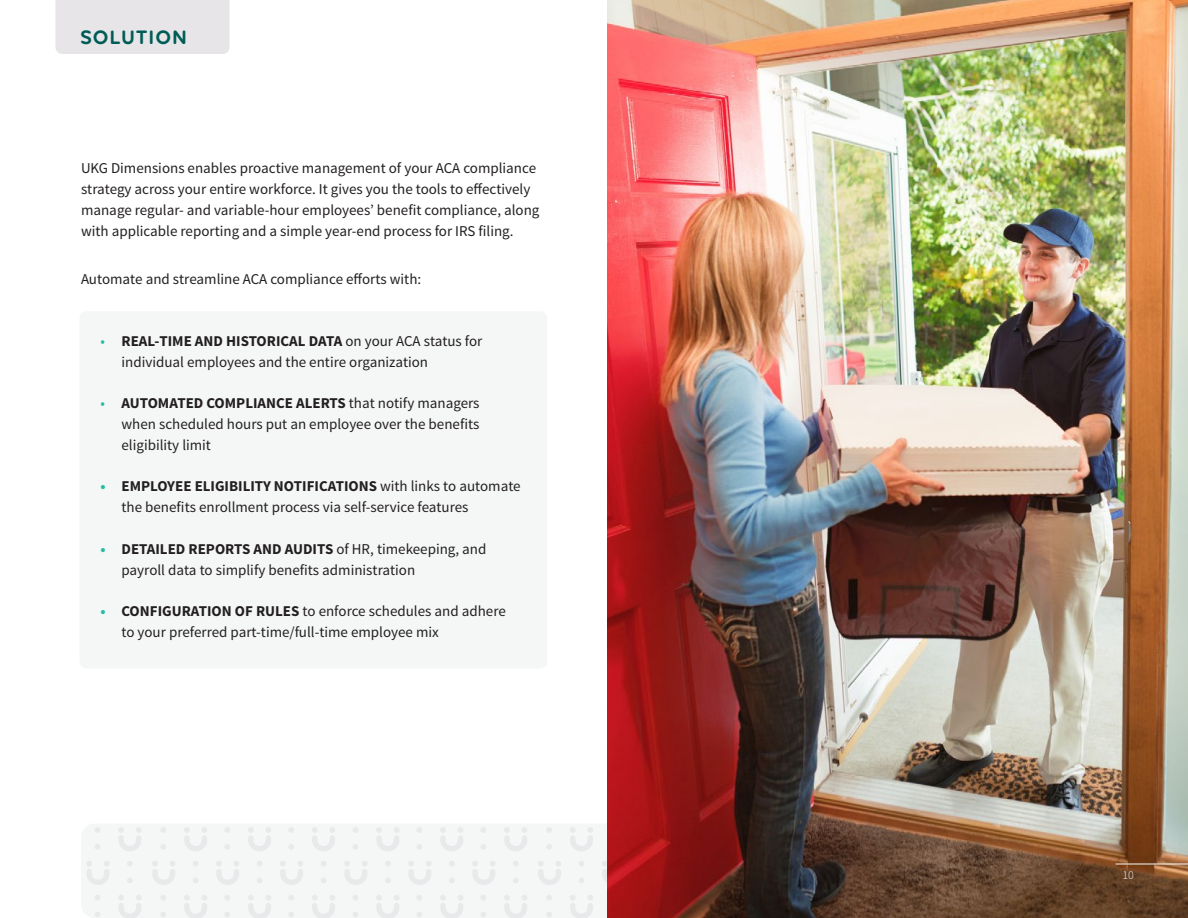
<style>
.page{position:relative;width:1188px;height:918px;background:#fff}
.page>*{position:absolute;margin:0;border:0;box-sizing:border-box;transform-origin:0 0}
.Section_header{font:600 21px "Volte Rounded";letter-spacing:.05em;color:#005c57}
.text{font:15px/21px "Source Sans Pro";color:#231f20}
.Page_number{font:300 12px "Source Sans Pro";color:#f5f7f7}
.s1{color:#24bca4}
.s2{font-weight:700}
.s3{font-weight:700;color:#24bca4}
</style>
<div class="page">
<div style="left:88px;top:824px;width:520px;height:94px;background:#f5f7f7"></div>
<svg style="left:95px;top:844px;width:5px;height:6px"></svg>
<svg style="left:95px;top:827px;width:5px;height:6px"></svg>
<svg style="left:127px;top:878px;width:6px;height:5px"></svg>
<svg style="left:127px;top:861px;width:6px;height:6px"></svg>
<svg style="left:86px;top:861px;width:24px;height:24px"></svg>
<svg style="left:118px;top:827px;width:24px;height:24px"></svg>
<svg style="left:160px;top:844px;width:6px;height:6px"></svg>
<svg style="left:160px;top:827px;width:6px;height:6px"></svg>
<svg style="left:224px;top:844px;width:6px;height:6px"></svg>
<svg style="left:224px;top:827px;width:6px;height:6px"></svg>
<svg style="left:288px;top:844px;width:6px;height:6px"></svg>
<svg style="left:288px;top:827px;width:6px;height:6px"></svg>
<svg style="left:152px;top:861px;width:23px;height:24px"></svg>
<svg style="left:321px;top:878px;width:6px;height:5px"></svg>
<svg style="left:321px;top:861px;width:6px;height:6px"></svg>
<svg style="left:193px;top:878px;width:6px;height:5px"></svg>
<svg style="left:193px;top:861px;width:6px;height:6px"></svg>
<svg style="left:216px;top:861px;width:23px;height:24px"></svg>
<svg style="left:257px;top:878px;width:6px;height:5px"></svg>
<svg style="left:257px;top:861px;width:6px;height:6px"></svg>
<svg style="left:280px;top:861px;width:23px;height:24px"></svg>
<svg style="left:184px;top:827px;width:23px;height:24px"></svg>
<svg style="left:248px;top:827px;width:23px;height:24px"></svg>
<svg style="left:312px;top:827px;width:23px;height:24px"></svg>
<svg style="left:353px;top:844px;width:5px;height:6px"></svg>
<svg style="left:353px;top:827px;width:5px;height:6px"></svg>
<svg style="left:417px;top:844px;width:5px;height:6px"></svg>
<svg style="left:417px;top:827px;width:5px;height:6px"></svg>
<svg style="left:480px;top:844px;width:6px;height:6px"></svg>
<svg style="left:480px;top:827px;width:6px;height:6px"></svg>
<svg style="left:344px;top:861px;width:24px;height:24px"></svg>
<svg style="left:513px;top:878px;width:6px;height:5px"></svg>
<svg style="left:513px;top:861px;width:6px;height:6px"></svg>
<svg style="left:385px;top:878px;width:6px;height:5px"></svg>
<svg style="left:385px;top:861px;width:6px;height:6px"></svg>
<svg style="left:408px;top:861px;width:24px;height:24px"></svg>
<svg style="left:449px;top:878px;width:6px;height:5px"></svg>
<svg style="left:449px;top:861px;width:6px;height:6px"></svg>
<svg style="left:472px;top:861px;width:23px;height:24px"></svg>
<svg style="left:376px;top:827px;width:23px;height:24px"></svg>
<svg style="left:440px;top:827px;width:23px;height:24px"></svg>
<svg style="left:504px;top:827px;width:23px;height:24px"></svg>
<svg style="left:546px;top:844px;width:6px;height:6px"></svg>
<svg style="left:546px;top:827px;width:6px;height:6px"></svg>
<svg style="left:538px;top:861px;width:23px;height:24px"></svg>
<svg style="left:579px;top:878px;width:5px;height:5px"></svg>
<svg style="left:579px;top:861px;width:5px;height:6px"></svg>
<svg style="left:602px;top:861px;width:6px;height:24px"></svg>
<svg style="left:570px;top:827px;width:23px;height:24px"></svg>
<svg style="left:95px;top:912px;width:5px;height:5px"></svg>
<svg style="left:95px;top:895px;width:5px;height:5px"></svg>
<svg style="left:118px;top:895px;width:24px;height:23px"></svg>
<svg style="left:160px;top:912px;width:6px;height:5px"></svg>
<svg style="left:160px;top:895px;width:6px;height:5px"></svg>
<svg style="left:224px;top:912px;width:6px;height:5px"></svg>
<svg style="left:224px;top:895px;width:6px;height:5px"></svg>
<svg style="left:288px;top:912px;width:6px;height:5px"></svg>
<svg style="left:288px;top:895px;width:6px;height:5px"></svg>
<svg style="left:184px;top:895px;width:23px;height:23px"></svg>
<svg style="left:248px;top:895px;width:23px;height:23px"></svg>
<svg style="left:312px;top:895px;width:23px;height:23px"></svg>
<svg style="left:353px;top:912px;width:5px;height:5px"></svg>
<svg style="left:353px;top:895px;width:5px;height:5px"></svg>
<svg style="left:417px;top:912px;width:5px;height:5px"></svg>
<svg style="left:417px;top:895px;width:5px;height:5px"></svg>
<svg style="left:480px;top:912px;width:6px;height:5px"></svg>
<svg style="left:480px;top:895px;width:6px;height:5px"></svg>
<svg style="left:376px;top:895px;width:23px;height:23px"></svg>
<svg style="left:440px;top:895px;width:23px;height:23px"></svg>
<svg style="left:504px;top:895px;width:23px;height:23px"></svg>
<svg style="left:546px;top:912px;width:6px;height:5px"></svg>
<svg style="left:546px;top:895px;width:6px;height:5px"></svg>
<svg style="left:570px;top:895px;width:23px;height:23px"></svg>
<div style="left:80px;top:311px;width:467px;height:358px;background:#f5f7f7;border-radius:7px"></div>
<div style="left:56px;top:0;width:174px;height:54px;background:#e7e5e7"></div>
<img style="left:608px;top:0;width:580px;height:918px">
<hr style="left:1116px;top:864px;width:72px;height:1px;background:#fbfbfc">
<p class="Section_header" style="left:80px;top:25px;width:109px">SOLUTION</p>
<p class="text" style="left:81px;top:158px;width:460px">UKG Dimensions enables proactive management of your ACA compliance strategy across your entire workforce. It gives you the tools to effectively manage regular- and variable-hour employees’ benefit compliance, along with applicable reporting and a simple year-end process for IRS filing.</p>
<p class="text" style="left:81px;top:269px;width:342px">Automate and streamline ACA compliance efforts with:</p>
<p class="text" style="left:122px;top:331px;width:363px;text-indent:-21px"><span class="s1">•</span> <span class="s2">REAL-TIME AND HISTORICAL DATA</span> on your ACA status for individual employees and the entire organization</p>
<p class="text" style="left:122px;top:393px;width:360px;text-align:justify;text-indent:-21px"><span class="s1">•</span> <span class="s2">AUTOMATED COMPLIANCE ALERTS</span> that notify managers when scheduled hours put an employee over the benefits eligibility limit</p>
<p class="text" style="left:122px;top:476px;width:401px;text-indent:-21px"><span class="s3">•</span> <span class="s2">EMPLOYEE ELIGIBILITY NOTIFICATIONS</span> with links to automate the benefits enrollment process via self-service features</p>
<p class="text" style="left:122px;top:538px;width:366px;text-indent:-21px"><span class="s3">•</span> <span class="s2">DETAILED REPORTS AND AUDITS</span> of HR, timekeeping, and payroll data to simplify benefits administration</p>
<p class="text" style="left:122px;top:601px;width:386px;text-indent:-21px"><span class="s3">•</span> <span class="s2">CONFIGURATION OF RULES</span> to enforce schedules and adhere to your preferred part-time/full-time employee mix</p>
<p class="Page_number" style="left:1123px;top:868px;width:13px">10</p>
</div>
